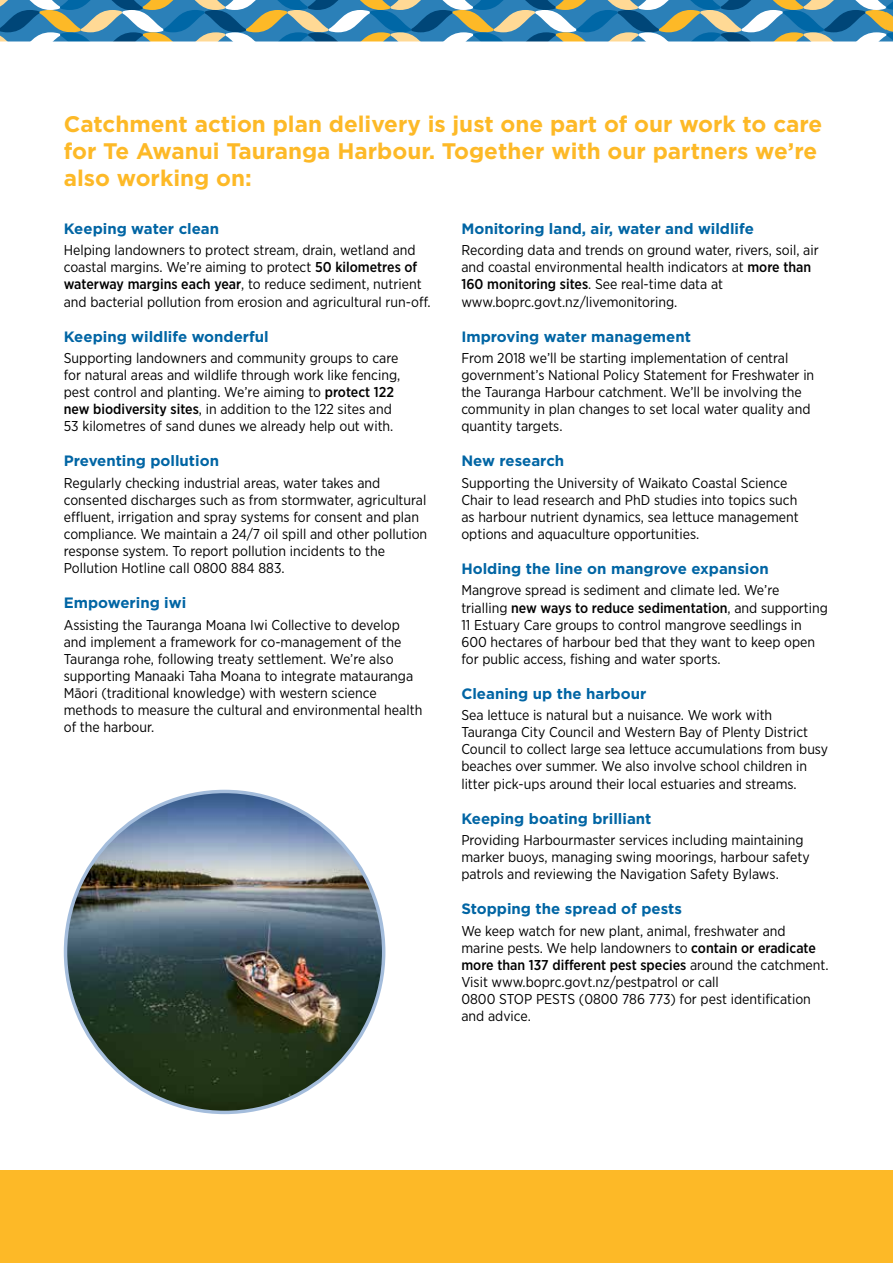
<style>
.page{position:relative;width:893px;height:1263px;background:#fff}
.page>*{position:absolute;margin:0;border:0;box-sizing:border-box;transform-origin:0 0}
.t1{font:700 22.5px/27px "Gotham";color:#fdb927}
.t2{font:700 15px "Gotham";color:#0065a4}
.t3{font:14.25px/17.1px "Gotham Narrow";color:#000}
.s1{font-weight:500}
</style>
<div class="page">
<svg style="left:0;top:0;width:893px;height:41px;background:#6192a4"></svg>
<div style="left:0;top:1170px;width:893px;height:93px;background:#fdb927"></div>
<svg style="left:0;top:41px;width:893px;height:1px"></svg>
<img style="left:66px;top:791px;width:318px;height:321px">
<h1 class="t1" style="left:64px;top:111px;width:760px">Catchment action plan delivery is just one part of our work to care for Te Awanui Tauranga Harbour. Together with our partners we’re also working on:</h1>
<p class="t2" style="left:64px;top:219px;width:157px">Keeping water clean</p>
<p class="t3" style="left:64px;top:241px;width:368px">Helping landowners to protect stream, drain, wetland and coastal margins. We’re aiming to protect <span class="s1">50 kilometres of waterway margins each year</span>, to reduce sediment, nutrient and bacterial pollution from erosion and agricultural run-off.</p>
<p class="t2" style="left:64px;top:326px;width:206px">Keeping wildlife wonderful</p>
<p class="t3" style="left:64px;top:349px;width:338px">Supporting landowners and community groups to care for natural areas and wildlife through work like fencing, pest control and planting. We’re aiming to <span class="s1">protect 122 new biodiversity sites</span>, in addition to the 122 sites and 53 kilometres of sand dunes we already help out with.</p>
<p class="t2" style="left:64px;top:451px;width:157px">Preventing pollution</p>
<p class="t3" style="left:64px;top:474px;width:365px">Regularly checking industrial areas, water takes and consented discharges such as from stormwater, agricultural effluent, irrigation and spray systems for consent and plan compliance. We maintain a 24/7 oil spill and other pollution response system. To report pollution incidents to the Pollution Hotline call 0800 884 883.</p>
<p class="t2" style="left:64px;top:593px;width:124px">Empowering iwi</p>
<p class="t3" style="left:64px;top:616px;width:360px">Assisting the Tauranga Moana Iwi Collective to develop and implement a framework for co-management of the Tauranga rohe, following treaty settlement. We’re also supporting Manaaki Taha Moana to integrate matauranga Māori (traditional knowledge) with western science methods to measure the cultural and environmental health of the harbour.</p>
<p class="t2" style="left:461px;top:219px;width:294px">Monitoring land, air, water and wildlife</p>
<p class="t3" style="left:461px;top:241px;width:359px">Recording data and trends on ground water, rivers, soil, air and coastal environmental health indicators at <span class="s1">more than 160 monitoring sites</span>. See real-time data at www.boprc.govt.nz/livemonitoring.</p>
<p class="t2" style="left:461px;top:326px;width:231px">Improving water management</p>
<p class="t3" style="left:461px;top:349px;width:354px">From 2018 we’ll be starting implementation of central government’s National Policy Statement for Freshwater in the Tauranga Harbour catchment. We’ll be involving the community in plan changes to set local water quality and quantity targets.</p>
<p class="t2" style="left:461px;top:451px;width:104px">New research</p>
<p class="t3" style="left:461px;top:474px;width:339px">Supporting the University of Waikato Coastal Science Chair to lead research and PhD studies into topics such as harbour nutrient dynamics, sea lettuce management options and aquaculture opportunities.</p>
<p class="t2" style="left:461px;top:559px;width:309px">Holding the line on mangrove expansion</p>
<p class="t3" style="left:461px;top:581px;width:368px">Mangrove spread is sediment and climate led. We’re trialling <span class="s1">new ways to reduce sedimentation</span>, and supporting 11 Estuary Care groups to control mangrove seedlings in 600 hectares of harbour bed that they want to keep open for public access, fishing and water sports.</p>
<p class="t2" style="left:461px;top:683px;width:186px">Cleaning up the harbour</p>
<p class="t3" style="left:461px;top:706px;width:368px">Sea lettuce is natural but a nuisance. We work with Tauranga City Council and Western Bay of Plenty District Council to collect large sea lettuce accumulations from busy beaches over summer. We also involve school children in litter pick-ups around their local estuaries and streams.</p>
<p class="t2" style="left:461px;top:808px;width:192px">Keeping boating brilliant</p>
<p class="t3" style="left:461px;top:831px;width:350px">Providing Harbourmaster services including maintaining marker buoys, managing swing moorings, harbour safety patrols and reviewing the Navigation Safety Bylaws.</p>
<p class="t2" style="left:461px;top:899px;width:222px">Stopping the spread of pests</p>
<p class="t3" style="left:461px;top:922px;width:369px">We keep watch for new plant, animal, freshwater and marine pests. We help landowners to <span class="s1">contain or eradicate more than 137 different pest species</span> around the catchment.<br>Visit www.boprc.govt.nz/pestpatrol or call<br>0800 STOP PESTS (0800 786 773) for pest identification and advice.</p>
</div>
